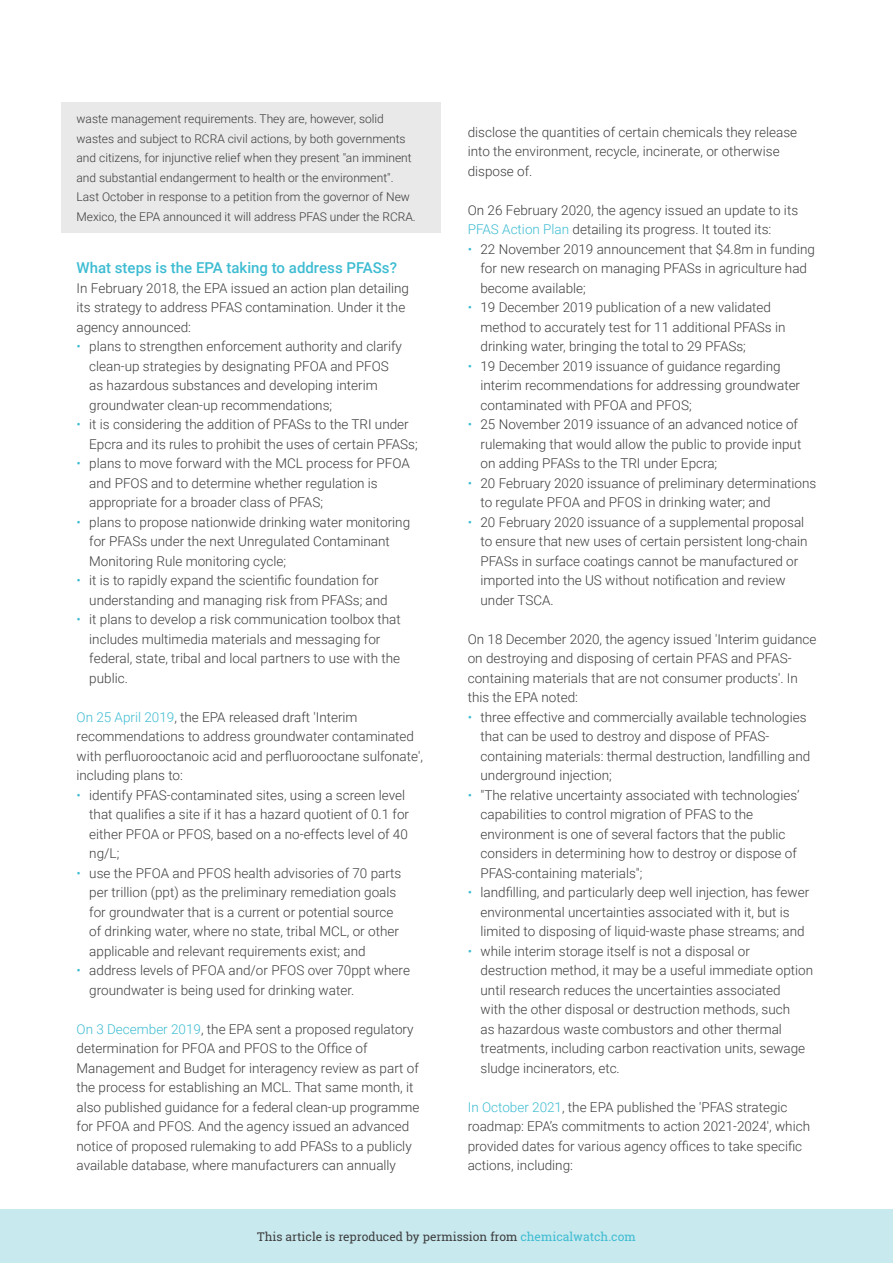
<style>
.page{position:relative;width:893px;height:1263px;background:#fff}
.page>*{position:absolute;margin:0;border:0;box-sizing:border-box;transform-origin:0 0}
.t1{font:500 15px "Roboto";color:#3ebcd2}
.t2{font:300 13.5px/19.5px "Roboto";color:#3e3e3f}
.Box{font:300 12px/19.5px "Roboto";color:#3e3e3f}
.t3{font:12px "Roboto Slab";color:#3e3e3f}
.s1{color:#3ebcd2}
</style>
<div class="page">
<div style="left:0;top:1209px;width:893px;height:54px;background:#c8e9ee"></div>
<div style="left:61px;top:102px;width:380px;height:130px;background:#e9e9e9"></div>
<p class="Box" style="left:77px;top:109px;width:341px">waste management requirements. They are, however, solid wastes and subject to RCRA civil actions, by both governments and citizens, for injunctive relief when they present "an imminent and substantial endangerment to health or the environment".<br>Last October in response to a petition from the governor of New Mexico, the EPA announced it will address PFAS under the RCRA.</p>
<p class="t1" style="left:77px;top:257px;width:322px">What steps is the EPA taking to address PFASs?</p>
<p class="t2" style="left:77px;top:277px;width:334px">In February 2018, the EPA issued an action plan detailing its strategy to address PFAS contamination. Under it the agency announced:</p>
<p class="t2" style="left:89px;top:336px;width:314px;text-indent:-13px"><span class="s1">•</span> plans to strengthen enforcement authority and clarify clean-up strategies by designating PFOA and PFOS as hazardous substances and developing interim groundwater clean-up recommendations;</p>
<p class="t2" style="left:89px;top:414px;width:330px;text-indent:-13px"><span class="s1">•</span> it is considering the addition of PFASs to the TRI under<br>Epcra and its rules to prohibit the uses of certain PFASs;</p>
<p class="t2" style="left:89px;top:453px;width:322px;text-indent:-13px"><span class="s1">•</span> plans to move forward with the MCL process for PFOA and PFOS and to determine whether regulation is appropriate for a broader class of PFAS;</p>
<p class="t2" style="left:89px;top:511px;width:322px;text-indent:-13px"><span class="s1">•</span> plans to propose nationwide drinking water monitoring for PFASs under the next Unregulated Contaminant<br>Monitoring Rule monitoring cycle;</p>
<p class="t2" style="left:89px;top:570px;width:300px;text-indent:-13px"><span class="s1">•</span> it is to rapidly expand the scientific foundation for understanding and managing risk from PFASs; and</p>
<p class="t2" style="left:89px;top:609px;width:313px;text-indent:-13px"><span class="s1">•</span> it plans to develop a risk communication toolbox that includes multimedia materials and messaging for federal, state, tribal and local partners to use with the public.</p>
<p class="t2" style="left:77px;top:706px;width:348px"><span class="s1">On 25 April 2019</span>, the EPA released draft 'Interim recommendations to address groundwater contaminated with perfluorooctanoic acid and perfluorooctane sulfonate', including plans to:</p>
<p class="t2" style="left:89px;top:784px;width:321px;text-indent:-13px"><span class="s1">•</span> identify PFAS-contaminated sites, using a screen level that qualifies a site if it has a hazard quotient of 0.1 for either PFOA or PFOS, based on a no-effects level of 40 ng/L;</p>
<p class="t2" style="left:89px;top:862px;width:314px;text-indent:-13px"><span class="s1">•</span> use the PFOA and PFOS health advisories of 70 parts per trillion (ppt) as the preliminary remediation goals for groundwater that is a current or potential source of drinking water, where no state, tribal MCL, or other applicable and relevant requirements exist; and</p>
<p class="t2" style="left:89px;top:960px;width:322px;text-indent:-13px"><span class="s1">•</span> address levels of PFOA and/or PFOS over 70ppt where groundwater is being used for drinking water.</p>
<p class="t2" style="left:77px;top:1018px;width:344px"><span class="s1">On 3 December 2019</span>, the EPA sent a proposed regulatory determination for PFOA and PFOS to the Office of Management and Budget for interagency review as part of the process for establishing an MCL. That same month, it also published guidance for a federal clean-up programme for PFOA and PFOS. And the agency issued an advanced notice of proposed rulemaking to add PFASs to a publicly available database, where manufacturers can annually</p>
<p class="t2" style="left:468px;top:121px;width:331px">disclose the quantities of certain chemicals they release into the environment, recycle, incinerate, or otherwise dispose of.</p>
<p class="t2" style="left:468px;top:199px;width:332px">On 26 February 2020, the agency issued an update to its<br><span class="s1">PFAS Action Plan</span> detailing its progress. It touted its:</p>
<p class="t2" style="left:480px;top:238px;width:336px;text-indent:-13px"><span class="s1">•</span> 22 November 2019 announcement that $4.8m in funding for new research on managing PFASs in agriculture had become available;</p>
<p class="t2" style="left:480px;top:297px;width:306px;text-indent:-13px"><span class="s1">•</span> 19 December 2019 publication of a new validated method to accurately test for 11 additional PFASs in drinking water, bringing the total to 29 PFASs;</p>
<p class="t2" style="left:480px;top:355px;width:321px;text-indent:-13px"><span class="s1">•</span> 19 December 2019 issuance of guidance regarding interim recommendations for addressing groundwater contaminated with PFOA and PFOS;</p>
<p class="t2" style="left:480px;top:414px;width:322px;text-indent:-13px"><span class="s1">•</span> 25 November 2019 issuance of an advanced notice of rulemaking that would allow the public to provide input on adding PFASs to the TRI under Epcra;</p>
<p class="t2" style="left:480px;top:472px;width:337px;text-indent:-13px"><span class="s1">•</span> 20 February 2020 issuance of preliminary determinations to regulate PFOA and PFOS in drinking water; and</p>
<p class="t2" style="left:480px;top:511px;width:329px;text-indent:-13px"><span class="s1">•</span> 20 February 2020 issuance of a supplemental proposal to ensure that new uses of certain persistent long-chain PFASs in surface coatings cannot be manufactured or imported into the US without notification and review under TSCA.</p>
<p class="t2" style="left:468px;top:628px;width:350px">On 18 December 2020, the agency issued 'Interim guidance on destroying and disposing of certain PFAS and PFAS&shy;containing materials that are not consumer products'. In this the EPA noted:</p>
<p class="t2" style="left:480px;top:706px;width:331px;text-indent:-13px"><span class="s1">•</span> three effective and commercially available technologies that can be used to destroy and dispose of PFAS&shy;containing materials: thermal destruction, landfilling and underground injection;</p>
<p class="t2" style="left:480px;top:784px;width:321px;text-indent:-13px"><span class="s1">•</span> "The relative uncertainty associated with technologies’ capabilities to control migration of PFAS to the environment is one of several factors that the public considers in determining how to destroy or dispose of PFAS-containing materials";</p>
<p class="t2" style="left:480px;top:882px;width:330px;text-indent:-13px"><span class="s1">•</span> landfilling, and particularly deep well injection, has fewer environmental uncertainties associated with it, but is limited to disposing of liquid-waste phase streams; and</p>
<p class="t2" style="left:480px;top:940px;width:334px;text-indent:-13px"><span class="s1">•</span> while interim storage itself is not a disposal or destruction method, it may be a useful immediate option until research reduces the uncertainties associated<br>with the other disposal or destruction methods, such<br>as hazardous waste combustors and other thermal treatments, including carbon reactivation units, sewage sludge incinerators, etc.</p>
<p class="t2" style="left:468px;top:1096px;width:344px"><span class="s1">In October 2021</span>, the EPA published the 'PFAS strategic roadmap: EPA’s commitments to action 2021-2024', which provided dates for various agency offices to take specific actions, including:</p>
<p class="t3" style="left:257px;top:1228px;width:380px">This article is reproduced by permission from <span class="s1">chemicalwatch.com</span></p>
</div>
